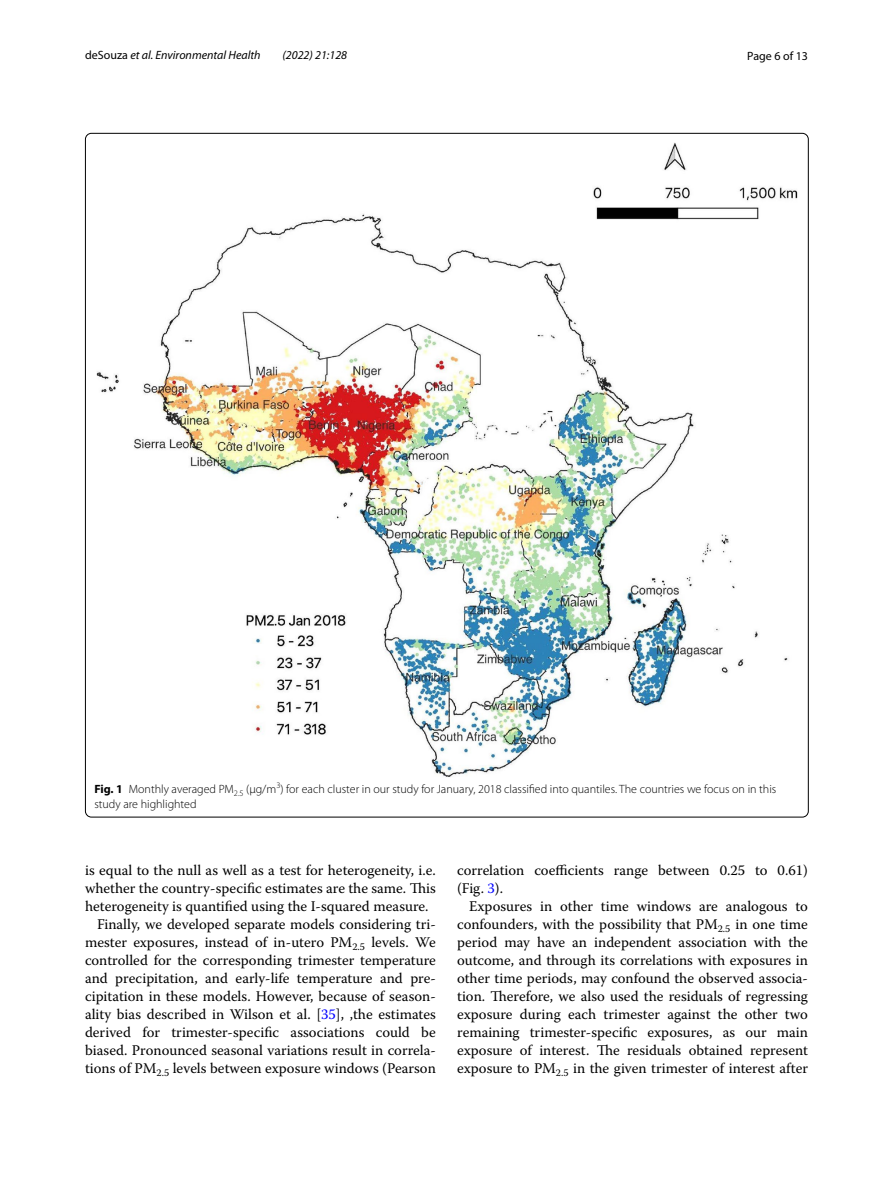
<style>
.page{position:relative;width:893px;height:1187px;background:#fff}
.page>*{position:absolute;margin:0;border:0;box-sizing:border-box;transform-origin:0 0}
.t1{font:14.7px/18px "Warnock Pro";color:#000}
.t2{font:300 12px/15px "Myriad Pro";color:#000}
.t3{font:italic 12px "Myriad Pro";color:#000}
.t4{font:12px "Myriad Pro";color:#000}
.s1{font-style:normal}
.s2{font-weight:700}
.s3{color:#00f}
</style>
<div class="page">
<img style="left:97px;top:142px;width:700px;height:635px">
<p class="t3" style="left:85px;top:48px;width:177px"><span class="s1">deSouza</span> et al. Environmental Health</p>
<p class="t3" style="left:282px;top:48px;width:66px">(2022) 21:128</p>
<p class="t4" style="left:747px;top:48px;width:62px">Page 6 of 13</p>
<p class="t2" style="left:94px;top:781px;width:683px"><span class="s2">Fig. 1</span> Monthly averaged PM<sub>2.5</sub> (μg/m<sup>3</sup>) for each cluster in our study for January, 2018 classified into quantiles. The countries we focus on in this study are highlighted</p>
<p class="t1" style="left:85px;top:860px;width:352px">is equal to the null as well as a test for heterogeneity, i.e.</p>
<p class="t1" style="left:85px;top:878px;width:352px">whether the country-specific estimates are the same. This</p>
<p class="t1" style="left:85px;top:896px;width:345px">heterogeneity is quantified using the I-squared measure.</p>
<p class="t1" style="left:97px;top:914px;width:340px">Finally, we developed separate models considering tri-</p>
<p class="t1" style="left:85px;top:932px;width:352px">mester exposures, instead of in-utero PM<sub>2.5</sub> levels. We</p>
<p class="t1" style="left:85px;top:950px;width:352px">controlled for the corresponding trimester temperature</p>
<p class="t1" style="left:85px;top:968px;width:352px">and precipitation, and early-life temperature and pre-</p>
<p class="t1" style="left:85px;top:986px;width:352px">cipitation in these models. However, because of season-</p>
<p class="t1" style="left:85px;top:1004px;width:352px">ality bias described in Wilson et al. [<span class="s3">35</span>], ,the estimates</p>
<p class="t1" style="left:85px;top:1022px;width:352px">derived for trimester-specific associations could be</p>
<p class="t1" style="left:85px;top:1040px;width:352px">biased. Pronounced seasonal variations result in correla-</p>
<p class="t1" style="left:85px;top:1058px;width:352px">tions of PM<sub>2.5</sub> levels between exposure windows (Pearson</p>
<p class="t1" style="left:457px;top:860px;width:352px">correlation coefficients range between 0.25 to 0.61) (Fig. <span class="s3">3</span>).</p>
<p class="t1" style="left:457px;top:896px;width:352px;text-align:justify;text-indent:12px">Exposures in other time windows are analogous to confounders, with the possibility that PM<sub>2.5</sub> in one time period may have an independent association with the outcome, and through its correlations with exposures in other time periods, may confound the observed associa&shy;tion. Therefore, we also used the residuals of regressing exposure during each trimester against the other two remaining trimester-specific exposures, as our main exposure of interest. The residuals obtained represent exposure to PM<sub>2.5</sub> in the given trimester of interest after</p>
</div>
